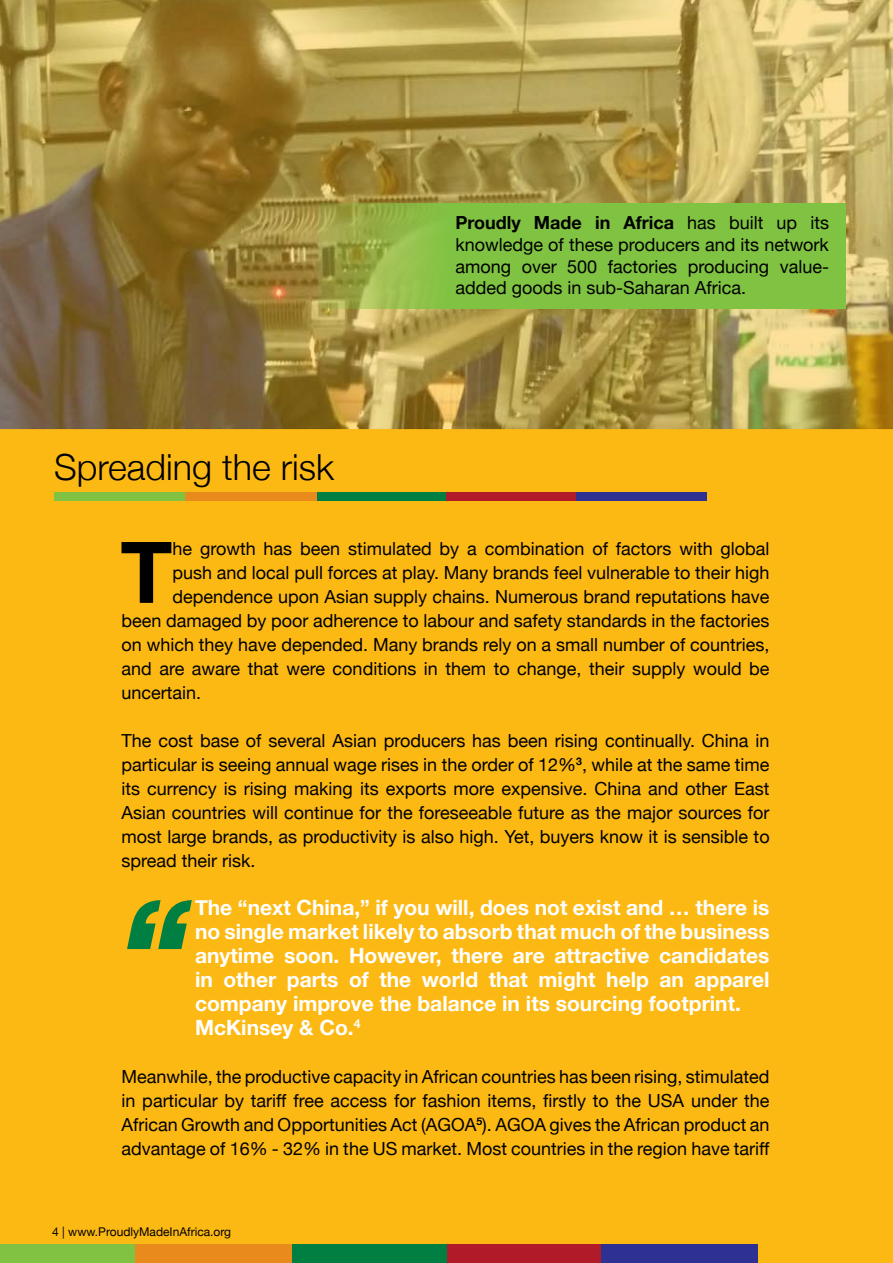
<style>
.page{position:relative;width:893px;height:1263px;background:#fdb913}
.page>*{position:absolute;margin:0;border:0;box-sizing:border-box;transform-origin:0 0}
.t1{font:italic 900 129px "Helvetica Neue";color:#007f42}
.t2{font:700 85.2px "Helvetica Neue";color:#000}
.t3{font:300 36px "Helvetica Neue";color:#000}
.t4{font:700 21px/24px "Helvetica Neue";color:#fff}
.t5{font:18px/24px "Helvetica Neue";color:#000;text-align:justify}
.t6{font:12px "Helvetica Neue";color:#000}
.s1{font-weight:700}
</style>
<div class="page">
<img style="left:0;top:0;width:893px;height:430px">
<svg style="left:319px;top:203px;width:527px;height:106px;background:#85be43"></svg>
<div style="left:0;top:1244px;width:135px;height:19px;background:#80c342"></div>
<div style="left:135px;top:1244px;width:157px;height:19px;background:#e88b1c"></div>
<div style="left:292px;top:1244px;width:157px;height:19px;background:#007f42"></div>
<div style="left:446px;top:1244px;width:157px;height:19px;background:#b11b29"></div>
<div style="left:601px;top:1244px;width:157px;height:19px;background:#2e3092"></div>
<div style="left:54px;top:491px;width:131px;height:9px;background:#80c342"></div>
<div style="left:185px;top:491px;width:132px;height:9px;background:#e88b1c"></div>
<div style="left:317px;top:491px;width:131px;height:9px;background:#007f42"></div>
<div style="left:446px;top:491px;width:132px;height:9px;background:#b11b29"></div>
<div style="left:576px;top:491px;width:132px;height:9px;background:#2e3092"></div>
<h3 class="t3" style="left:54px;top:446px;width:282px">Spreading the risk</h3>
<p class="t5" style="left:455px;top:212px;width:375px;line-height:21.6px"><span class="s1">Proudly Made in Africa</span> has built up its knowledge of these producers and its network among over 500 factories producing value&shy;added goods in sub-Saharan Africa.</p>
<h2 class="t2" style="left:120px;top:520px;width:54px">T</h2>
<p class="t5" style="left:172px;top:536px;width:599px">he growth has been stimulated by a combination of factors with global</p>
<p class="t5" style="left:172px;top:560px;width:599px">push and local pull forces at play. Many brands feel vulnerable to their high</p>
<p class="t5" style="left:172px;top:584px;width:599px">dependence upon Asian supply chains. Numerous brand reputations have</p>
<p class="t5" style="left:122px;top:608px;width:649px">been damaged by poor adherence to labour and safety standards in the factories</p>
<p class="t5" style="left:122px;top:632px;width:650px">on which they have depended. Many brands rely on a small number of countries,</p>
<p class="t5" style="left:122px;top:656px;width:650px">and are aware that were conditions in them to change, their supply would be</p>
<p class="t5" style="left:122px;top:680px;width:81px">uncertain.</p>
<p class="t5" style="left:122px;top:728px;width:650px">The cost base of several Asian producers has been rising continually. China in particular is seeing annual wage rises in the order of 12%<sup>3</sup>, while at the same time its currency is rising making its exports more expensive. China and other East Asian countries will continue for the foreseeable future as the major sources for most large brands, as productivity is also high. Yet, buyers know it is sensible to spread their risk.</p>
<p class="t4" style="left:195px;top:895px;width:576px">The “next China,” if you will, does not exist and … there is no single market likely to absorb that much of the business anytime soon. However, there are attractive candidates in other parts of the world that might help an apparel company improve the balance in its sourcing footprint.<br>McKinsey &amp; Co.<sup>4</sup></p>
<p class="t5" style="left:121px;top:1064px;width:650px">Meanwhile, the productive capacity in African countries has been rising, stimulated in particular by tariff free access for fashion items, firstly to the USA under the African Growth and Opportunities Act (AGOA<sup>5</sup>). AGOA gives the African product an advantage of 16% - 32% in the US market. Most countries in the region have tariff</p>
<h1 class="t1" style="left:122px;top:867px;width:68px">“</h1>
<p class="t6" style="left:52px;top:1224px;width:180px">4 | www.ProudlyMadeInAfrica.org</p>
</div>
